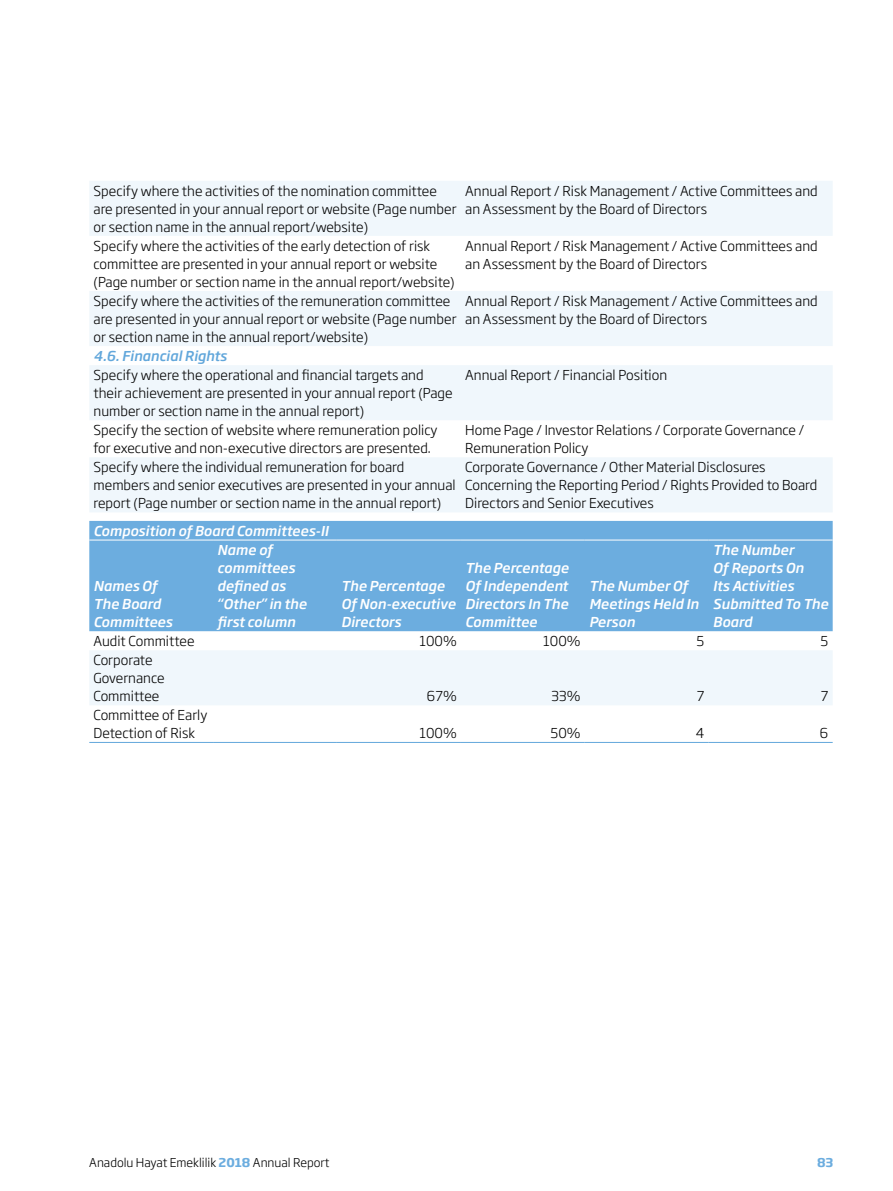
<style>
.page{position:relative;width:893px;height:1191px;background:#fff}
.page>*{position:absolute;margin:0;border:0;box-sizing:border-box;transform-origin:0 0}
.t1{font:300 13.5px/18px "Soho Gothic Pro";color:#000}
.t2{font:italic 500 13.5px/18px "Soho Gothic Pro";color:#fff}
.t3{font:italic 500 13.5px "Soho Gothic Pro";color:#62a7db}
.t4{font:300 12px "Soho Gothic Pro";color:#000}
.t5{font:700 12px "Soho Gothic Pro";color:#6caddf}
.s1{font-weight:700;color:#6caddf}
</style>
<div class="page">
<svg style="left:89px;top:181px;width:744px;height:331px;fill:#f0f7fc"></svg>
<div style="left:89px;top:521px;width:744px;height:110px;background:#6caddf"></div>
<div style="left:89px;top:650px;width:744px;height:55px;background:#f0f7fc"></div>
<hr style="left:89px;top:742px;width:124px;height:1px;background:#62a7db">
<hr style="left:213px;top:742px;width:124px;height:1px;background:#62a7db">
<hr style="left:337px;top:742px;width:124px;height:1px;background:#62a7db">
<hr style="left:461px;top:742px;width:124px;height:1px;background:#62a7db">
<hr style="left:585px;top:742px;width:124px;height:1px;background:#62a7db">
<hr style="left:709px;top:742px;width:124px;height:1px;background:#62a7db">
<hr style="left:89px;top:539px;width:124px;height:1px;background:#fff">
<hr style="left:213px;top:539px;width:124px;height:1px;background:#fff">
<hr style="left:337px;top:539px;width:124px;height:1px;background:#fff">
<hr style="left:461px;top:539px;width:124px;height:1px;background:#fff">
<hr style="left:585px;top:539px;width:124px;height:1px;background:#fff">
<hr style="left:709px;top:539px;width:124px;height:1px;background:#fff">
<p class="t1" style="left:94px;top:181px;width:364px">Specify where the activities of the nomination committee are presented in your annual report or website (Page number or section name in the annual report/website)</p>
<p class="t1" style="left:465px;top:181px;width:354px">Annual Report / Risk Management / Active Committees and an Assessment by the Board of Directors</p>
<p class="t1" style="left:94px;top:236px;width:363px">Specify where the activities of the early detection of risk committee are presented in your annual report or website (Page number or section name in the annual report/website)</p>
<p class="t1" style="left:465px;top:236px;width:354px">Annual Report / Risk Management / Active Committees and an Assessment by the Board of Directors</p>
<p class="t1" style="left:94px;top:291px;width:364px">Specify where the activities of the remuneration committee are presented in your annual report or website (Page number or section name in the annual report/website)</p>
<p class="t1" style="left:465px;top:291px;width:354px">Annual Report / Risk Management / Active Committees and an Assessment by the Board of Directors</p>
<p class="t3" style="left:94px;top:345px;width:135px">4.6. Financial Rights</p>
<p class="t1" style="left:94px;top:365px;width:361px">Specify where the operational and financial targets and their achievement are presented in your annual report (Page number or section name in the annual report)</p>
<p class="t1" style="left:465px;top:365px;width:203px">Annual Report / Financial Position</p>
<p class="t1" style="left:94px;top:420px;width:346px">Specify the section of website where remuneration policy for executive and non-executive directors are presented.</p>
<p class="t1" style="left:465px;top:420px;width:340px">Home Page / Investor Relations / Corporate Governance /<br>Remuneration Policy</p>
<p class="t1" style="left:94px;top:457px;width:364px">Specify where the individual remuneration for board members and senior executives are presented in your annual report (Page number or section name in the annual report)</p>
<p class="t1" style="left:465px;top:457px;width:354px">Corporate Governance / Other Material Disclosures<br>Concerning the Reporting Period / Rights Provided to Board<br>Directors and Senior Executives</p>
<p class="t2" style="left:94px;top:521px;width:236px">Composition of Board Committees-II</p>
<p class="t2" style="left:94px;top:576px;width:80px">Names Of<br>The Board<br>Committees</p>
<p class="t2" style="left:217px;top:540px;width:91px">Name of committees defined as “Other” in the first column</p>
<p class="t2" style="left:341px;top:576px;width:116px">The Percentage<br>Of Non-executive<br>Directors</p>
<p class="t2" style="left:465px;top:558px;width:105px;text-align:justify">The Percentage Of Independent Directors In The Committee</p>
<p class="t2" style="left:589px;top:576px;width:111px">The Number Of<br>Meetings Held In<br>Person</p>
<p class="t2" style="left:713px;top:540px;width:117px">The Number<br>Of Reports On<br>Its Activities<br>Submitted To The<br>Board</p>
<p class="t1" style="left:94px;top:631px;width:103px">Audit Committee</p>
<p class="t1" style="left:419px;top:631px;width:39px">100%</p>
<p class="t1" style="left:543px;top:631px;width:39px">100%</p>
<p class="t1" style="left:697px;top:631px;width:9px">5</p>
<p class="t1" style="left:821px;top:631px;width:9px">5</p>
<p class="t1" style="left:94px;top:650px;width:73px">Corporate<br>Governance<br>Committee</p>
<p class="t1" style="left:427px;top:686px;width:31px">67%</p>
<p class="t1" style="left:551px;top:686px;width:31px">33%</p>
<p class="t1" style="left:697px;top:686px;width:9px">7</p>
<p class="t1" style="left:821px;top:686px;width:9px">7</p>
<p class="t1" style="left:94px;top:705px;width:115px">Committee of Early<br>Detection of Risk</p>
<p class="t1" style="left:419px;top:723px;width:39px">100%</p>
<p class="t1" style="left:550px;top:723px;width:32px">50%</p>
<p class="t1" style="left:696px;top:723px;width:10px">4</p>
<p class="t1" style="left:820px;top:723px;width:10px">6</p>
<p class="t4" style="left:89px;top:1152px;width:242px">Anadolu Hayat Emeklilik <span class="s1">2018</span> Annual Report</p>
<p class="t5" style="left:817px;top:1152px;width:18px">83</p>
</div>
